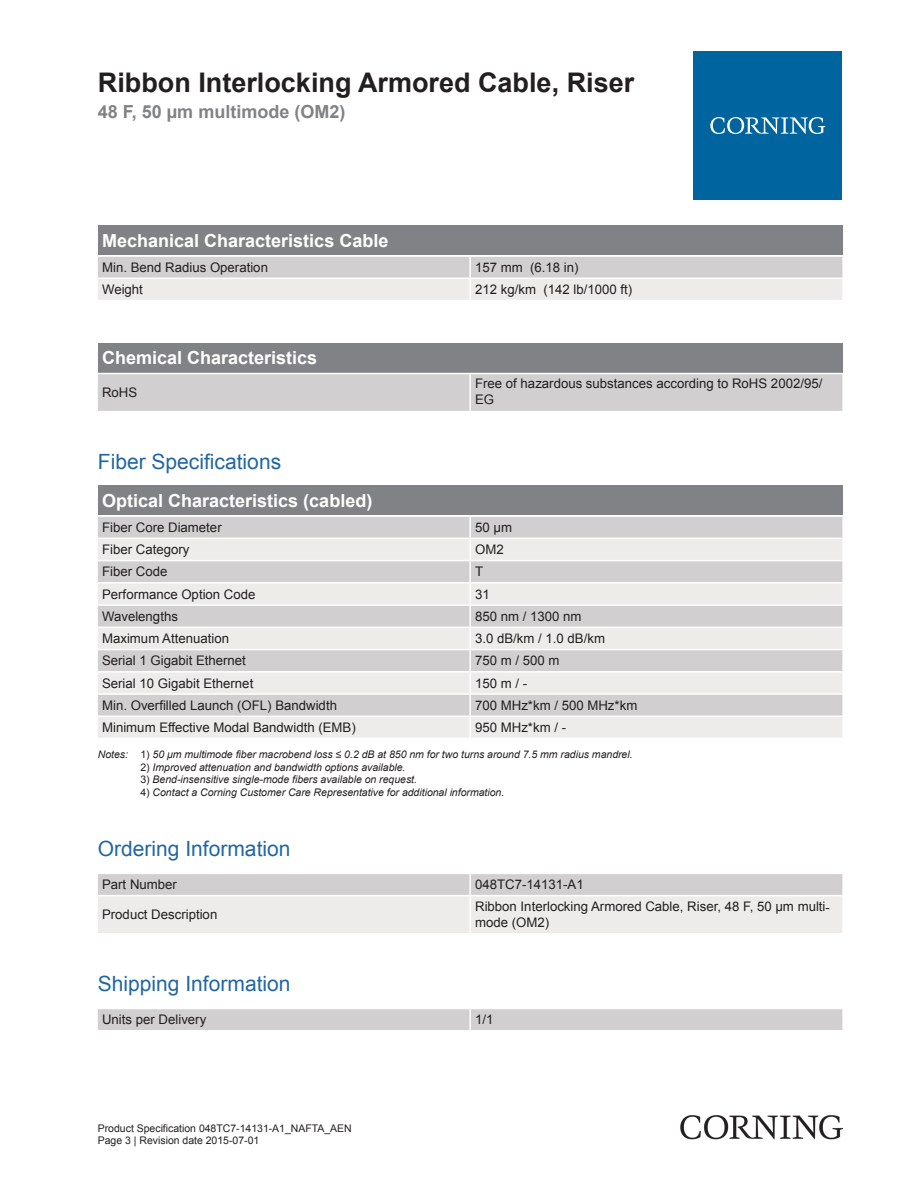
<style>
.page{position:relative;width:919px;height:1187px;background:#fff}
.page>*{position:absolute;margin:0;border:0;box-sizing:border-box;transform-origin:0 0}
.t1{font:700 27px "Arial";color:#231f20}
.t2{font:21px "Arial";color:#2166a2}
.t3{font:700 18px "Arial";color:#fff}
.t4{font:700 18px "Arial";color:#808285}
.t5{font:13.2px/15.9px "Arial";color:#231f20}
.t6{font:italic 10.5px "Arial";color:#231f20}
.t7{font:10.5px/12.6px "Arial";color:#231f20}
.s1{font-style:normal}
</style>
<div class="page">
<div style="left:98px;top:225px;width:744px;height:30px;background:#808285"></div>
<svg style="left:98px;top:257px;width:744px;height:43px;background:#dfdddd"></svg>
<hr style="left:469px;top:257px;width:2px;height:20px;background:#fff">
<hr style="left:469px;top:279px;width:2px;height:21px;background:#fff">
<hr style="left:98px;top:277px;width:372px;height:2px;background:#fff">
<hr style="left:470px;top:277px;width:372px;height:2px;background:#fff">
<div style="left:98px;top:343px;width:744px;height:30px;background:#808285"></div>
<div style="left:98px;top:374px;width:744px;height:37px;background:#d1cfcf"></div>
<hr style="left:469px;top:374px;width:2px;height:37px;background:#fff">
<div style="left:98px;top:485px;width:744px;height:30px;background:#808285"></div>
<div style="left:98px;top:517px;width:744px;height:20px;background:#d1cfcf"></div>
<svg style="left:98px;top:539px;width:744px;height:198px;background:#e1dfdf"></svg>
<hr style="left:469px;top:517px;width:2px;height:20px;background:#fff">
<hr style="left:469px;top:539px;width:2px;height:21px;background:#fff">
<hr style="left:469px;top:561px;width:2px;height:21px;background:#fff">
<hr style="left:469px;top:583px;width:2px;height:21px;background:#fff">
<hr style="left:469px;top:605px;width:2px;height:21px;background:#fff">
<hr style="left:469px;top:628px;width:2px;height:20px;background:#fff">
<hr style="left:469px;top:650px;width:2px;height:21px;background:#fff">
<hr style="left:469px;top:672px;width:2px;height:21px;background:#fff">
<hr style="left:469px;top:694px;width:2px;height:21px;background:#fff">
<hr style="left:469px;top:717px;width:2px;height:20px;background:#fff">
<hr style="left:98px;top:560px;width:372px;height:1px;background:#fff">
<hr style="left:470px;top:560px;width:372px;height:1px;background:#fff">
<hr style="left:98px;top:582px;width:372px;height:1px;background:#fff">
<hr style="left:470px;top:582px;width:372px;height:1px;background:#fff">
<hr style="left:98px;top:604px;width:372px;height:1px;background:#fff">
<hr style="left:470px;top:604px;width:372px;height:1px;background:#fff">
<hr style="left:98px;top:626px;width:372px;height:2px;background:#fff">
<hr style="left:470px;top:626px;width:372px;height:2px;background:#fff">
<hr style="left:98px;top:648px;width:372px;height:2px;background:#fff">
<hr style="left:470px;top:648px;width:372px;height:2px;background:#fff">
<hr style="left:98px;top:671px;width:372px;height:1px;background:#fff">
<hr style="left:470px;top:671px;width:372px;height:1px;background:#fff">
<hr style="left:98px;top:693px;width:372px;height:1px;background:#fff">
<hr style="left:470px;top:693px;width:372px;height:1px;background:#fff">
<hr style="left:98px;top:715px;width:372px;height:2px;background:#fff">
<hr style="left:470px;top:715px;width:372px;height:2px;background:#fff">
<svg style="left:98px;top:874px;width:744px;height:58px;background:#e3e1e1"></svg>
<hr style="left:469px;top:874px;width:2px;height:20px;background:#fff">
<hr style="left:469px;top:896px;width:2px;height:36px;background:#fff">
<hr style="left:98px;top:894px;width:372px;height:2px;background:#fff">
<hr style="left:470px;top:894px;width:372px;height:2px;background:#fff">
<div style="left:98px;top:1009px;width:744px;height:20px;background:#d1cfcf"></div>
<hr style="left:469px;top:1009px;width:2px;height:20px;background:#fff">
<div style="left:693px;top:51px;width:149px;height:149px;background:#00649e"></div>
<svg style="left:710px;top:117px;width:115px;height:17px"></svg>
<img style="left:680px;top:1115px;width:162px;height:24px">
<h1 class="t1" style="left:98px;top:64px;width:538px">Ribbon Interlocking Armored Cable, Riser</h1>
<h3 class="t4" style="left:98px;top:100px;width:249px">48 F, 50 µm multimode (OM2)</h3>
<h3 class="t3" style="left:102px;top:228px;width:288px">Mechanical Characteristics Cable</h3>
<p class="t5" style="left:102px;top:259px;width:167px">Min. Bend Radius Operation</p>
<p class="t5" style="left:475px;top:259px;width:105px">157 mm (6.18 in)</p>
<p class="t5" style="left:102px;top:282px;width:42px">Weight</p>
<p class="t5" style="left:475px;top:282px;width:159px">212 kg/km (142 lb/1000 ft)</p>
<h3 class="t3" style="left:102px;top:346px;width:217px">Chemical Characteristics</h3>
<p class="t5" style="left:102px;top:385px;width:37px">RoHS</p>
<p class="t5" style="left:475px;top:375px;width:349px">Free of hazardous substances according to RoHS 2002/95/<br>EG</p>
<h2 class="t2" style="left:98px;top:447px;width:185px">Fiber Specifications</h2>
<h3 class="t3" style="left:102px;top:488px;width:272px">Optical Characteristics (cabled)</h3>
<p class="t5" style="left:102px;top:519px;width:121px">Fiber Core Diameter</p>
<p class="t5" style="left:475px;top:519px;width:38px">50 µm</p>
<p class="t5" style="left:102px;top:541px;width:89px">Fiber Category</p>
<p class="t5" style="left:475px;top:541px;width:30px">OM2</p>
<p class="t5" style="left:102px;top:564px;width:67px">Fiber Code</p>
<p class="t5" style="left:475px;top:564px;width:10px">T</p>
<p class="t5" style="left:102px;top:586px;width:155px">Performance Option Code</p>
<p class="t5" style="left:475px;top:586px;width:16px">31</p>
<p class="t5" style="left:102px;top:608px;width:77px">Wavelengths</p>
<p class="t5" style="left:475px;top:608px;width:108px">850 nm / 1300 nm</p>
<p class="t5" style="left:102px;top:630px;width:128px">Maximum Attenuation</p>
<p class="t5" style="left:475px;top:630px;width:131px">3.0 dB/km / 1.0 dB/km</p>
<p class="t5" style="left:102px;top:653px;width:145px">Serial 1 Gigabit Ethernet</p>
<p class="t5" style="left:475px;top:653px;width:86px">750 m / 500 m</p>
<p class="t5" style="left:102px;top:675px;width:153px">Serial 10 Gigabit Ethernet</p>
<p class="t5" style="left:475px;top:675px;width:54px">150 m / -</p>
<p class="t5" style="left:102px;top:697px;width:236px">Min. Overfilled Launch (OFL) Bandwidth</p>
<p class="t5" style="left:475px;top:697px;width:164px">700 MHz*km / 500 MHz*km</p>
<p class="t5" style="left:102px;top:719px;width:255px">Minimum Effective Modal Bandwidth (EMB)</p>
<p class="t5" style="left:475px;top:719px;width:92px">950 MHz*km / -</p>
<p class="t6" style="left:98px;top:747px;width:536px">Notes: <span class="s1">1)</span> 50 μm multimode fiber macrobend loss ≤ 0.2 dB at 850 nm for two turns around 7.5 mm radius mandrel.</p>
<p class="t6" style="left:140px;top:760px;width:266px"><span class="s1">2)</span> Improved attenuation and bandwidth options available.</p>
<p class="t6" style="left:140px;top:772px;width:278px"><span class="s1">3)</span> Bend-insensitive single-mode fibers available on request.</p>
<p class="t6" style="left:140px;top:785px;width:365px"><span class="s1">4)</span> Contact a Corning Customer Care Representative for additional information.</p>
<h2 class="t2" style="left:98px;top:834px;width:194px">Ordering Information</h2>
<p class="t5" style="left:102px;top:876px;width:76px">Part Number</p>
<p class="t5" style="left:475px;top:876px;width:110px">048TC7-14131-A1</p>
<p class="t5" style="left:102px;top:906px;width:117px">Product Description</p>
<p class="t5" style="left:475px;top:899px;width:356px">Ribbon Interlocking Armored Cable, Riser, 48 F, 50 µm multi&shy;mode (OM2)</p>
<h2 class="t2" style="left:98px;top:969px;width:194px">Shipping Information</h2>
<p class="t5" style="left:102px;top:1011px;width:106px">Units per Delivery</p>
<p class="t5" style="left:475px;top:1011px;width:20px">1/1</p>
<p class="t7" style="left:98px;top:1121px;width:255px">Product Specification 048TC7-14131-A1_NAFTA_AEN<br>Page 3 | Revision date 2015-07-01</p>
</div>
